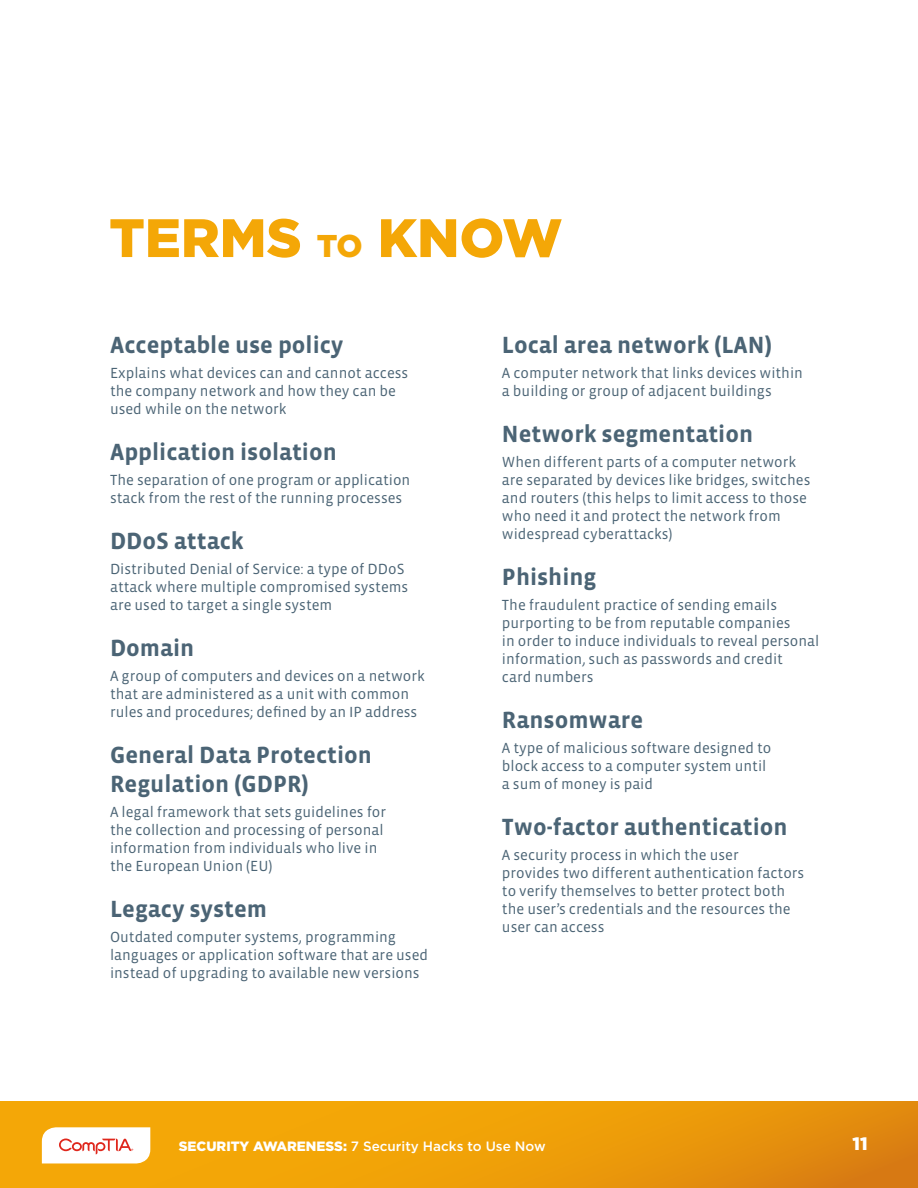
<style>
.page{position:relative;width:918px;height:1188px;background:#fff}
.page>*{position:absolute;margin:0;border:0;box-sizing:border-box;transform-origin:0 0}
.t1{font:900 54px "Gotham";color:#f4a707}
.t2{font:700 24px/28.8px "Vista Sans OTCE";color:#4b6475}
.t3{font:900 18px "Gotham";color:#fff}
.t4{font:15px/18px "Vista Sans OTCE";color:#4b6475}
.t5{font:500 13.5px "Gotham";color:#fff}
.s1{font-size:31.5px}
.s2{font-weight:900}
</style>
<div class="page">
<svg style="left:0;top:1102px;width:918px;height:86px;background:#ed9c09"></svg>
<svg style="left:42px;top:1127px;width:108px;height:36px"></svg>
<h1 class="t1" style="left:109px;top:201px;width:455px">TERMS <span class="s1">TO</span> KNOW</h1>
<h2 class="t2" style="left:110px;top:330px;width:235px">Acceptable use policy</h2>
<p class="t4" style="left:110px;top:364px;width:300px">Explains what devices can and cannot access the company network and how they can be used while on the network</p>
<h2 class="t2" style="left:110px;top:437px;width:228px">Application isolation</h2>
<p class="t4" style="left:110px;top:471px;width:302px">The separation of one program or application stack from the rest of the running processes</p>
<h2 class="t2" style="left:110px;top:527px;width:135px">DDoS attack</h2>
<p class="t4" style="left:110px;top:560px;width:300px">Distributed Denial of Service: a type of DDoS attack where multiple compromised systems are used to target a single system</p>
<h2 class="t2" style="left:110px;top:634px;width:86px">Domain</h2>
<p class="t4" style="left:110px;top:667px;width:316px">A group of computers and devices on a network that are administered as a unit with common rules and procedures; defined by an IP address</p>
<h2 class="t2" style="left:110px;top:741px;width:263px">General Data Protection<br>Regulation (GDPR)</h2>
<p class="t4" style="left:110px;top:803px;width:278px">A legal framework that sets guidelines for the collection and processing of personal information from individuals who live in the European Union (EU)</p>
<h2 class="t2" style="left:110px;top:895px;width:159px">Legacy system</h2>
<p class="t4" style="left:110px;top:928px;width:320px">Outdated computer systems, programming languages or application software that are used instead of upgrading to available new versions</p>
<h2 class="t2" style="left:502px;top:330px;width:272px">Local area network (LAN)</h2>
<p class="t4" style="left:502px;top:364px;width:303px">A computer network that links devices within a building or group of adjacent buildings</p>
<h2 class="t2" style="left:502px;top:419px;width:253px">Network segmentation</h2>
<p class="t4" style="left:502px;top:453px;width:310px">When different parts of a computer network are separated by devices like bridges, switches and routers (this helps to limit access to those who need it and protect the network from widespread cyberattacks)</p>
<h2 class="t2" style="left:502px;top:563px;width:96px">Phishing</h2>
<p class="t4" style="left:502px;top:596px;width:319px">The fraudulent practice of sending emails purporting to be from reputable companies<br>in order to induce individuals to reveal personal information, such as passwords and credit<br>card numbers</p>
<h2 class="t2" style="left:502px;top:706px;width:143px">Ransomware</h2>
<p class="t4" style="left:502px;top:739px;width:271px">A type of malicious software designed to block access to a computer system until a sum of money is paid</p>
<h2 class="t2" style="left:502px;top:813px;width:287px">Two-factor authentication</h2>
<p class="t4" style="left:502px;top:846px;width:304px">A security process in which the user<br>provides two different authentication factors to verify themselves to better protect both the user’s credentials and the resources the user can access</p>
<p class="t5" style="left:179px;top:1137px;width:368px"><span class="s2">SECURITY AWARENESS:</span> 7 Security Hacks to Use Now</p>
<p class="t3" style="left:852px;top:1131px;width:17px">11</p>
</div>
